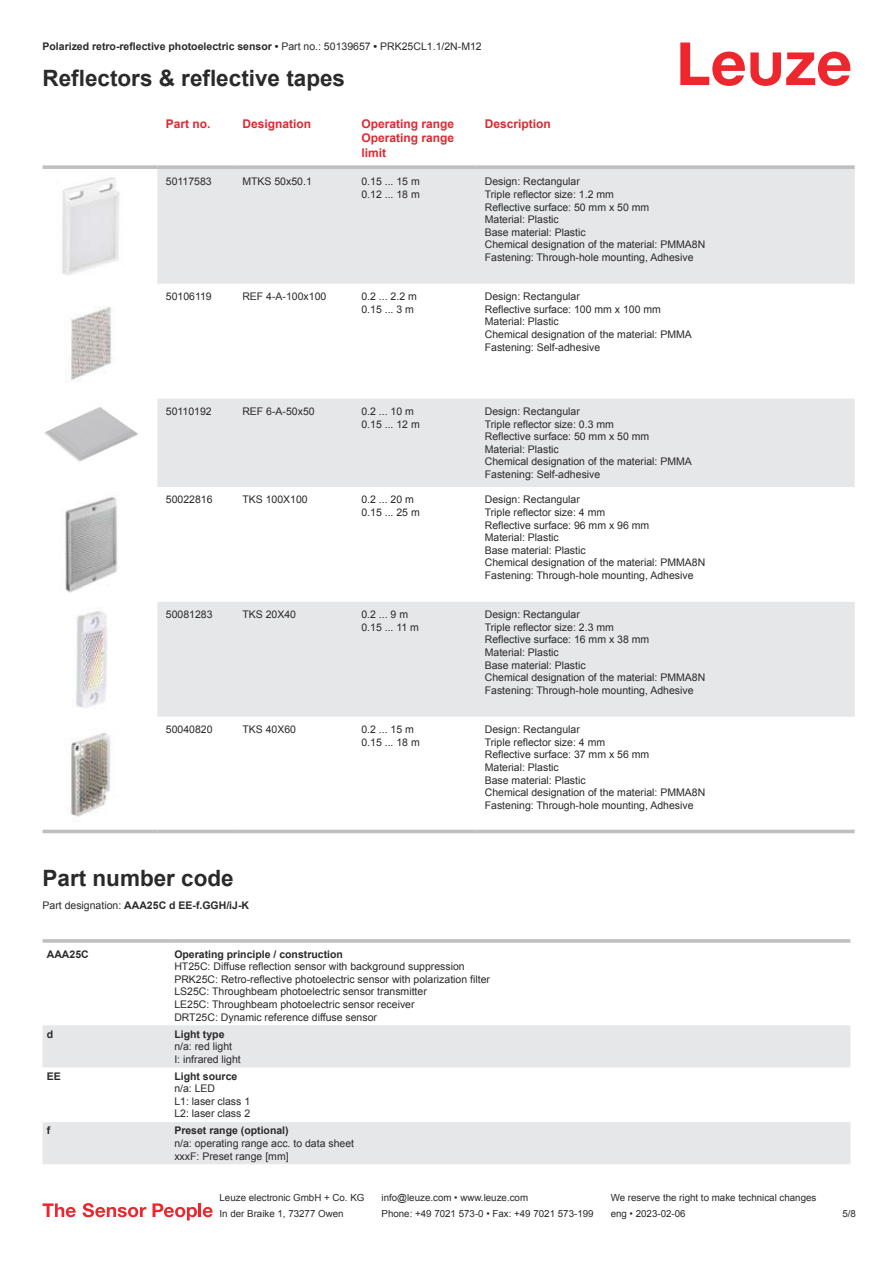
<style>
.page{position:relative;width:893px;height:1263px;background:#fff}
.page>*{position:absolute;margin:0;border:0;box-sizing:border-box;transform-origin:0 0}
.t1{font:700 22.5px "Arial";color:#2b292a}
.t2{font:700 12px/14.4px "Arial";color:#db2a30;text-align:justify}
.t3{font:10.5px/12.6px "Arial";color:#2b292a}
.t4{font:700 10.5px "Arial";color:#2b292a}
.t5{font:9.75px "Arial";color:#2b292a}
.s1{font-weight:400}
</style>
<div class="page">
<svg style="left:680px;top:43px;width:170px;height:43px"></svg>
<svg style="left:157px;top:169px;width:698px;height:548px;fill:#e6e7e9"></svg>
<svg style="left:43px;top:165px;width:114px;height:4px"></svg>
<svg style="left:157px;top:165px;width:77px;height:4px"></svg>
<svg style="left:234px;top:165px;width:119px;height:4px"></svg>
<svg style="left:353px;top:165px;width:123px;height:4px"></svg>
<svg style="left:476px;top:165px;width:379px;height:4px;background:#c3c5c7"></svg>
<hr style="left:43px;top:830px;width:114px;height:3px;background:#bdbfc1">
<hr style="left:157px;top:830px;width:77px;height:3px;background:#bdbfc1">
<hr style="left:234px;top:830px;width:119px;height:3px;background:#bdbfc1">
<hr style="left:353px;top:830px;width:123px;height:3px;background:#bdbfc1">
<hr style="left:476px;top:830px;width:379px;height:3px;background:#bdbfc1">
<img style="left:62px;top:177px;width:58px;height:98px">
<img style="left:71px;top:307px;width:41px;height:74px">
<img style="left:44px;top:407px;width:94px;height:55px">
<img style="left:65px;top:497px;width:53px;height:96px">
<img style="left:73px;top:611px;width:34px;height:97px">
<img style="left:70px;top:733px;width:40px;height:84px">
<svg style="left:43px;top:1025px;width:807px;height:139px;fill:#e6e7e9"></svg>
<hr style="left:43px;top:939px;width:127px;height:4px;background:#bdbfc1">
<hr style="left:170px;top:939px;width:680px;height:4px;background:#c4c6c8">
<svg style="left:43px;top:1203px;width:33px;height:14px"></svg>
<svg style="left:83px;top:1203px;width:63px;height:14px"></svg>
<svg style="left:153px;top:1203px;width:44px;height:17px"></svg>
<hr style="left:198px;top:1203px;width:3px;height:14px;background:#ed272d">
<svg style="left:203px;top:1207px;width:10px;height:10px"></svg>
<p class="t4" style="left:43px;top:43px;width:441px">Polarized retro-reflective photoelectric sensor • <span class="s1">Part no.: 50139657</span> • <span class="s1">PRK25CL1.1/2N-M12</span></p>
<h1 class="t1" style="left:43px;top:70px;width:304px">Reflectors &amp; reflective tapes</h1>
<p class="t2" style="left:166px;top:117px;width:46px">Part no.</p>
<p class="t2" style="left:242px;top:117px;width:70px">Designation</p>
<p class="t2" style="left:361px;top:117px;width:94px">Operating range Operating range limit</p>
<p class="t2" style="left:485px;top:117px;width:68px">Description</p>
<p class="t3" style="left:166px;top:176px;width:47px">50117583</p>
<p class="t3" style="left:242px;top:176px;width:71px">MTKS 50x50.1</p>
<p class="t3" style="left:361px;top:176px;width:60px">0.15 ... 15 m<br>0.12 ... 18 m</p>
<p class="t3" style="left:485px;top:176px;width:222px">Design: Rectangular<br>Triple reflector size: 1.2 mm<br>Reflective surface: 50 mm x 50 mm<br>Material: Plastic<br>Base material: Plastic<br>Chemical designation of the material: PMMA8N<br>Fastening: Through-hole mounting, Adhesive</p>
<p class="t3" style="left:166px;top:291px;width:47px">50106119</p>
<p class="t3" style="left:242px;top:291px;width:86px">REF 4-A-100x100</p>
<p class="t3" style="left:361px;top:291px;width:57px">0.2 ... 2.2 m<br>0.15 ... 3 m</p>
<p class="t3" style="left:485px;top:291px;width:209px">Design: Rectangular<br>Reflective surface: 100 mm x 100 mm<br>Material: Plastic<br>Chemical designation of the material: PMMA<br>Fastening: Self-adhesive</p>
<p class="t3" style="left:166px;top:406px;width:47px">50110192</p>
<p class="t3" style="left:242px;top:406px;width:74px">REF 6-A-50x50</p>
<p class="t3" style="left:361px;top:406px;width:60px">0.2 ... 10 m<br>0.15 ... 12 m</p>
<p class="t3" style="left:485px;top:406px;width:209px">Design: Rectangular<br>Triple reflector size: 0.3 mm<br>Reflective surface: 50 mm x 50 mm<br>Material: Plastic<br>Chemical designation of the material: PMMA<br>Fastening: Self-adhesive</p>
<p class="t3" style="left:166px;top:494px;width:48px">50022816</p>
<p class="t3" style="left:242px;top:494px;width:67px">TKS 100X100</p>
<p class="t3" style="left:361px;top:494px;width:60px">0.2 ... 20 m<br>0.15 ... 25 m</p>
<p class="t3" style="left:485px;top:494px;width:222px">Design: Rectangular<br>Triple reflector size: 4 mm<br>Reflective surface: 96 mm x 96 mm<br>Material: Plastic<br>Base material: Plastic<br>Chemical designation of the material: PMMA8N<br>Fastening: Through-hole mounting, Adhesive</p>
<p class="t3" style="left:166px;top:609px;width:48px">50081283</p>
<p class="t3" style="left:242px;top:609px;width:55px">TKS 20X40</p>
<p class="t3" style="left:361px;top:609px;width:59px">0.2 ... 9 m<br>0.15 ... 11 m</p>
<p class="t3" style="left:485px;top:609px;width:222px">Design: Rectangular<br>Triple reflector size: 2.3 mm<br>Reflective surface: 16 mm x 38 mm<br>Material: Plastic<br>Base material: Plastic<br>Chemical designation of the material: PMMA8N<br>Fastening: Through-hole mounting, Adhesive</p>
<p class="t3" style="left:166px;top:724px;width:48px">50040820</p>
<p class="t3" style="left:242px;top:724px;width:55px">TKS 40X60</p>
<p class="t3" style="left:361px;top:724px;width:60px">0.2 ... 15 m<br>0.15 ... 18 m</p>
<p class="t3" style="left:485px;top:724px;width:222px">Design: Rectangular<br>Triple reflector size: 4 mm<br>Reflective surface: 37 mm x 56 mm<br>Material: Plastic<br>Base material: Plastic<br>Chemical designation of the material: PMMA8N<br>Fastening: Through-hole mounting, Adhesive</p>
<h1 class="t1" style="left:43px;top:870px;width:193px">Part number code</h1>
<p class="t4" style="left:43px;top:901px;width:208px"><span class="s1">Part designation:</span> AAA25C d EE-f.GGH/iJ-K</p>
<p class="t4" style="left:47px;top:950px;width:43px">AAA25C</p>
<p class="t4" style="left:174px;top:950px;width:170px">Operating principle / construction</p>
<p class="t3" style="left:174px;top:961px;width:317px">HT25C: Diffuse reflection sensor with background suppression PRK25C: Retro-reflective photoelectric sensor with polarization filter LS25C: Throughbeam photoelectric sensor transmitter<br>LE25C: Throughbeam photoelectric sensor receiver<br>DRT25C: Dynamic reference diffuse sensor</p>
<p class="t4" style="left:47px;top:1030px;width:8px">d</p>
<p class="t4" style="left:174px;top:1030px;width:52px">Light type</p>
<p class="t3" style="left:174px;top:1041px;width:68px">n/a: red light<br>I: infrared light</p>
<p class="t4" style="left:47px;top:1072px;width:16px">EE</p>
<p class="t4" style="left:174px;top:1072px;width:65px">Light source</p>
<p class="t3" style="left:174px;top:1083px;width:77px">n/a: LED<br>L1: laser class 1<br>L2: laser class 2</p>
<p class="t4" style="left:47px;top:1127px;width:5px">f</p>
<p class="t4" style="left:174px;top:1127px;width:116px">Preset range (optional)</p>
<p class="t3" style="left:174px;top:1138px;width:181px">n/a: operating range acc. to data sheet xxxF: Preset range [mm]</p>
<p class="t5" style="left:220px;top:1194px;width:146px">Leuze electronic GmbH + Co. KG</p>
<p class="t5" style="left:381px;top:1194px;width:148px">info@leuze.com • www.leuze.com</p>
<p class="t5" style="left:611px;top:1194px;width:207px">We reserve the right to make technical changes</p>
<p class="t5" style="left:220px;top:1210px;width:126px">In der Braike 1, 73277 Owen</p>
<p class="t5" style="left:381px;top:1210px;width:214px">Phone: +49 7021 573-0 • Fax: +49 7021 573-199</p>
<p class="t5" style="left:611px;top:1210px;width:76px">eng • 2023-02-06</p>
<p class="t5" style="left:842px;top:1210px;width:15px">5 /8</p>
</div>
